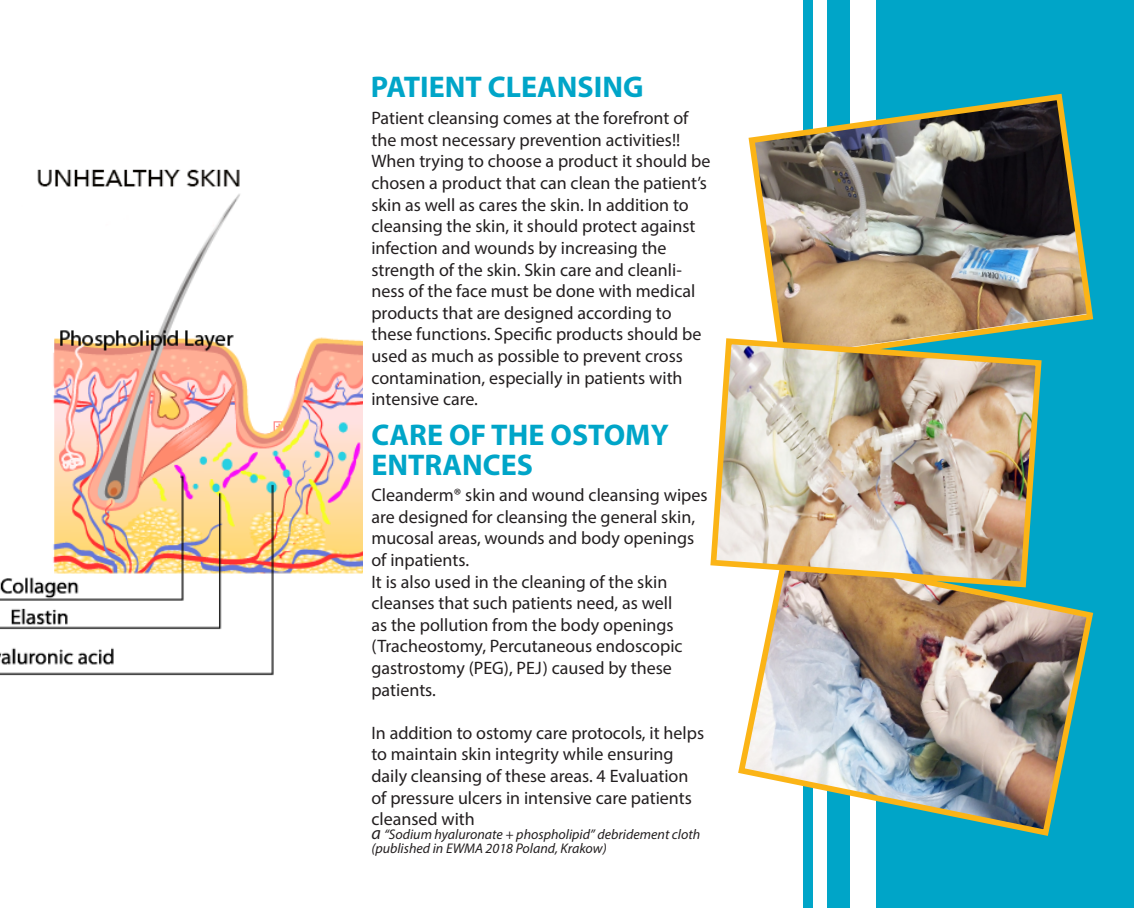
<style>
.page{position:relative;width:1134px;height:908px;background:#fff}
.page>*{position:absolute;margin:0;border:0;box-sizing:border-box;transform-origin:0 0}
.t1{font:700 30px/30px "Myriad Pro";color:#00a5c8}
.t2{font:18px/21.6px "Myriad Pro";color:#231f20}
.t3{font:italic 14px/14px "Myriad Pro";color:#231f20}
.s1{font-size:18px}
</style>
<div class="page">
<div style="left:802px;top:0;width:10px;height:907px;background:#00a5c8"></div>
<img style="left:0;top:169px;width:363px;height:507px">
<div style="left:876px;top:0;width:258px;height:907px;background:#00a5c8"></div>
<div style="left:827px;top:0;width:23px;height:907px;background:#00a5c8"></div>
<img style="left:748px;top:90px;width:346px;height:245px">
<img style="left:738px;top:590px;width:356px;height:248px">
<img style="left:710px;top:335px;width:332px;height:255px">
<p class="t1" style="left:371px;top:71px;width:274px">PATIENT CLEANSING</p>
<p class="t2" style="left:371px;top:107px;width:340px">Patient cleansing comes at the forefront of the most necessary prevention activities!!<br>When trying to choose a product it should be chosen a product that can clean the patient’s skin as well as cares the skin. In addition to cleansing the skin, it should protect against infection and wounds by increasing the strength of the skin. Skin care and cleanli&shy;ness of the face must be done with medical products that are designed according to these functions. Specific products should be used as much as possible to prevent cross contamination, especially in patients with intensive care.</p>
<p class="t1" style="left:371px;top:418px;width:299px">CARE OF THE OSTOMY<br>ENTRANCES</p>
<p class="t2" style="left:371px;top:483px;width:338px">Cleanderm® skin and wound cleansing wipes are designed for cleansing the general skin, mucosal areas, wounds and body openings of inpatients.</p>
<p class="t2" style="left:371px;top:570px;width:313px">It is also used in the cleaning of the skin cleanses that such patients need, as well as the pollution from the body openings (Tracheostomy, Percutaneous endoscopic gastrostomy (PEG), PEJ) caused by these patients.</p>
<p class="t2" style="left:371px;top:721px;width:334px">In addition to ostomy care protocols, it helps to maintain skin integrity while ensuring daily cleansing of these areas. 4 Evaluation of pressure ulcers in intensive care patients cleansed with</p>
<p class="t3" style="left:371px;top:827px;width:330px"><span class="s1">a</span> “Sodium hyaluronate + phospholipid” debridement cloth (published in EWMA 2018 Poland, Krakow)</p>
</div>
